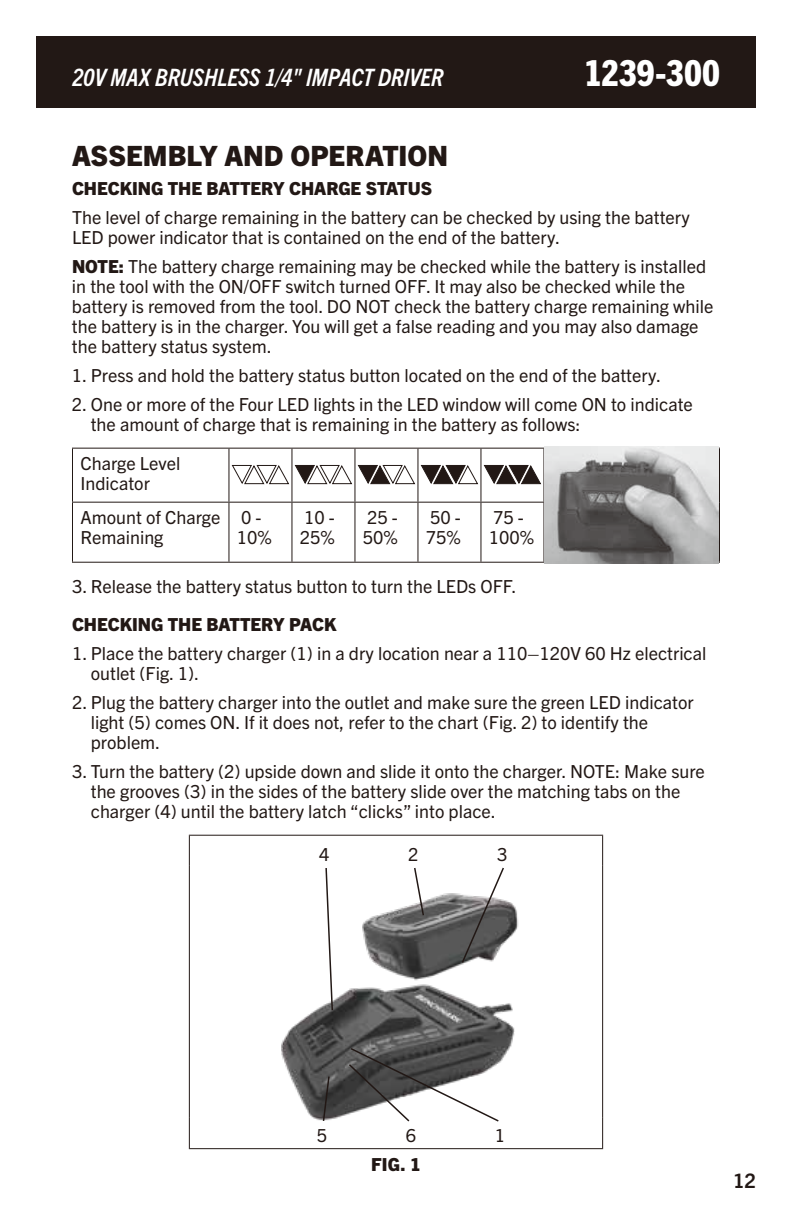
<style>
.page{position:relative;width:792px;height:1224px;background:#fff}
.page>*{position:absolute;margin:0;border:0;box-sizing:border-box;transform-origin:0 0}
.t1{font:800 condensed 36px "Trade Gothic Next LT Pro";letter-spacing:-.005em;color:#fff}
.t2{font:800 28px "Trade Gothic Next LT Pro";color:#221815}
.t3{font:italic 700 condensed 24px "Trade Gothic Next LT Pro";letter-spacing:-.005em;color:#fff}
.t4{font:700 20px "Trade Gothic Next LT Pro";color:#221815}
.t5{font:18px/20px "Trade Gothic Next LT Pro";color:#221815}
.t6{font:800 18px "Trade Gothic Next LT Pro";color:#221815}
.s1{font-weight:800}
</style>
<div class="page">
<div style="left:36px;top:36px;width:720px;height:72px;background:#221815"></div>
<hr style="left:72px;top:448px;width:157px;height:1px;background:#221815">
<hr style="left:72px;top:449px;width:1px;height:53px;background:#221815">
<hr style="left:229px;top:448px;width:63px;height:1px;background:#221815">
<hr style="left:228px;top:449px;width:1px;height:53px;background:#221815">
<hr style="left:292px;top:448px;width:63px;height:1px;background:#221815">
<hr style="left:291px;top:449px;width:1px;height:53px;background:#221815">
<hr style="left:355px;top:448px;width:63px;height:1px;background:#221815">
<hr style="left:354px;top:449px;width:1px;height:53px;background:#221815">
<hr style="left:418px;top:448px;width:63px;height:1px;background:#221815">
<hr style="left:417px;top:449px;width:1px;height:53px;background:#221815">
<hr style="left:481px;top:448px;width:63px;height:1px;background:#221815">
<hr style="left:480px;top:449px;width:1px;height:53px;background:#221815">
<hr style="left:543px;top:449px;width:1px;height:53px;background:#221815">
<hr style="left:544px;top:448px;width:176px;height:1px;background:#221815">
<hr style="left:719px;top:449px;width:1px;height:53px;background:#221815">
<hr style="left:719px;top:502px;width:1px;height:60px;background:#221815">
<hr style="left:544px;top:562px;width:176px;height:1px;background:#221815">
<hr style="left:72px;top:502px;width:157px;height:1px;background:#221815">
<hr style="left:72px;top:503px;width:1px;height:59px;background:#221815">
<hr style="left:229px;top:502px;width:63px;height:1px;background:#221815">
<hr style="left:228px;top:503px;width:1px;height:59px;background:#221815">
<hr style="left:292px;top:502px;width:63px;height:1px;background:#221815">
<hr style="left:291px;top:503px;width:1px;height:59px;background:#221815">
<hr style="left:355px;top:502px;width:63px;height:1px;background:#221815">
<hr style="left:354px;top:503px;width:1px;height:59px;background:#221815">
<hr style="left:418px;top:502px;width:63px;height:1px;background:#221815">
<hr style="left:417px;top:503px;width:1px;height:59px;background:#221815">
<hr style="left:481px;top:502px;width:63px;height:1px;background:#221815">
<hr style="left:480px;top:503px;width:1px;height:59px;background:#221815">
<hr style="left:543px;top:503px;width:1px;height:59px;background:#221815">
<hr style="left:72px;top:562px;width:157px;height:1px;background:#221815">
<hr style="left:229px;top:562px;width:63px;height:1px;background:#221815">
<hr style="left:292px;top:562px;width:63px;height:1px;background:#221815">
<hr style="left:355px;top:562px;width:63px;height:1px;background:#221815">
<hr style="left:418px;top:562px;width:63px;height:1px;background:#221815">
<hr style="left:481px;top:562px;width:63px;height:1px;background:#221815">
<svg style="left:231px;top:464px;width:310px;height:21px"></svg>
<img style="left:544px;top:447px;width:175px;height:117px">
<hr style="left:189px;top:835px;width:414px;height:1px;background:#221815">
<svg style="left:189px;top:836px;width:1px;height:29px"></svg>
<svg style="left:602px;top:836px;width:1px;height:29px"></svg>
<hr style="left:189px;top:865px;width:1px;height:252px;background:#221815">
<hr style="left:602px;top:865px;width:1px;height:252px;background:#221815">
<hr style="left:189px;top:1117px;width:1px;height:31px;background:#221815">
<hr style="left:602px;top:1117px;width:1px;height:31px;background:#221815">
<hr style="left:189px;top:1148px;width:414px;height:1px;background:#221815">
<img style="left:281px;top:893px;width:238px;height:228px">
<svg style="left:460px;top:867px;width:45px;height:97px"></svg>
<svg style="left:413px;top:868px;width:12px;height:49px"></svg>
<svg style="left:325px;top:868px;width:9px;height:144px"></svg>
<svg style="left:322px;top:1075px;width:9px;height:46px"></svg>
<svg style="left:347px;top:1047px;width:153px;height:75px"></svg>
<h3 class="t3" style="left:72px;top:61px;width:373px">20V MAX BRUSHLESS 1/4" IMPACT DRIVER</h3>
<h1 class="t1" style="left:584px;top:48px;width:138px">1239-300</h1>
<h2 class="t2" style="left:72px;top:136px;width:378px">ASSEMBLY AND OPERATION</h2>
<p class="t6" style="left:72px;top:176px;width:362px">CHECKING THE BATTERY CHARGE STATUS</p>
<p class="t5" style="left:72px;top:206px;width:619px">The level of charge remaining in the battery can be checked by using the battery<br>LED power indicator that is contained on the end of the battery.</p>
<p class="t5" style="left:72px;top:255px;width:643px"><span class="s1">NOTE:</span> The battery charge remaining may be checked while the battery is installed in the tool with the ON/OFF switch turned OFF. It may also be checked while the battery is removed from the tool. DO NOT check the battery charge remaining while the battery is in the charger. You will get a false reading and you may also damage the battery status system.</p>
<p class="t5" style="left:72px;top:364px;width:591px">1. Press and hold the battery status button located on the end of the battery.</p>
<p class="t5" style="left:91px;top:393px;width:604px;text-indent:-19px">2. One or more of the Four LED lights in the LED window will come ON to indicate the amount of charge that is remaining in the battery as follows:</p>
<p class="t5" style="left:80px;top:452px;width:101px">Charge Level<br>Indicator</p>
<p class="t5" style="left:80px;top:506px;width:141px">Amount of Charge<br>Remaining</p>
<p class="t5" style="left:237px;top:506px;width:37px">0 -<br>10%</p>
<p class="t5" style="left:300px;top:506px;width:37px">10 -<br>25%</p>
<p class="t5" style="left:363px;top:506px;width:37px">25 -<br>50%</p>
<p class="t5" style="left:426px;top:506px;width:37px">50 -<br>75%</p>
<p class="t5" style="left:489px;top:506px;width:47px">75 -<br>100%</p>
<p class="t5" style="left:72px;top:575px;width:446px">3. Release the battery status button to turn the LEDs OFF.</p>
<p class="t6" style="left:72px;top:612px;width:266px">CHECKING THE BATTERY PACK</p>
<p class="t5" style="left:91px;top:642px;width:617px;text-indent:-19px">1. Place the battery charger (1) in a dry location near a 110–120V 60 Hz electrical outlet (Fig. 1).</p>
<p class="t5" style="left:91px;top:691px;width:605px;text-indent:-19px">2. Plug the battery charger into the outlet and make sure the green LED indicator light (5) comes ON. If it does not, refer to the chart (Fig. 2) to identify the problem.</p>
<p class="t5" style="left:91px;top:760px;width:616px;text-indent:-19px">3. Turn the battery (2) upside down and slide it onto the charger. NOTE: Make sure the grooves (3) in the sides of the battery slide over the matching tabs on the charger (4) until the battery latch “clicks” into place.</p>
<p class="t5" style="left:319px;top:843px;width:12px">4</p>
<p class="t5" style="left:408px;top:843px;width:12px">2</p>
<p class="t5" style="left:497px;top:843px;width:12px">3</p>
<p class="t5" style="left:317px;top:1125px;width:12px">5</p>
<p class="t5" style="left:406px;top:1125px;width:12px">6</p>
<p class="t5" style="left:495px;top:1125px;width:12px">1</p>
<p class="t6" style="left:371px;top:1151px;width:51px">FIG. 1</p>
<p class="t4" style="left:733px;top:1167px;width:24px">12</p>
</div>
